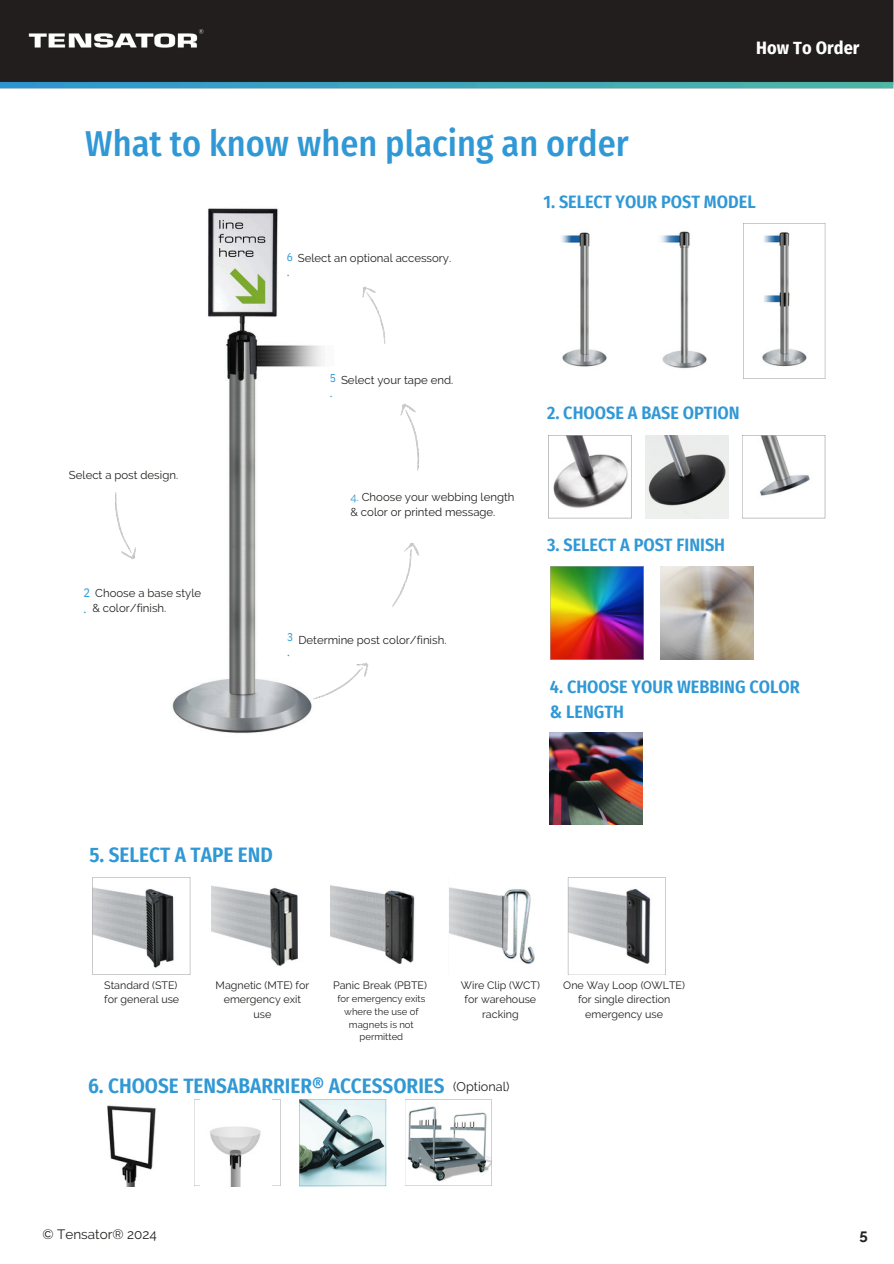
<style>
.page{position:relative;width:894px;height:1264px;background:#fff}
.page>*{position:absolute;margin:0;border:0;box-sizing:border-box;transform-origin:0 0}
.t1{font:500 36px "Fira Sans Condensed";color:#3098d5}
.t2{font:600 21px "Fira Sans Condensed";color:#3098d5}
.t3{font:600 18px/24.8px "Fira Sans Condensed";color:#3098d5}
.t4{font:700 18px "Fira Sans Condensed";letter-spacing:.005em;color:#fff}
.t5{font:700 15px "Raleway";color:#231f20}
.t6{font:13.5px "Raleway";color:#23211f}
.t7{font:12.6px "Raleway";color:#23211f}
.t8{font:12.3px "IBM Plex Sans Cond";color:#3098d5}
.t9{font:11.4px/15.1px "Raleway";color:#23211f}
.t10{font:11.4px/15.1px "IBM Plex Sans Cond";color:#3098d5}
.t11{font:10.65px/14.2px "Raleway";color:#23211f;text-align:center}
.t12{font:9.6px/12.8px "Raleway";color:#23211f;text-align:center}
.s1{font-family:"IBM Plex Sans Cond";font-size:12.3px;color:#3098d5}
.s2{font-family:"IBM Plex Sans Cond";color:#3098d5}
.s3{color:#3098d5}
</style>
<div class="page">
<img style="left:0;top:0;width:893px;height:89px">
<img style="left:561px;top:232px;width:46px;height:135px">
<img style="left:660px;top:231px;width:47px;height:138px">
<svg style="left:743px;top:223px;width:82px;height:156px"></svg>
<svg style="left:299px;top:1099px;width:87px;height:87px;background:#a8bbbd"></svg>
<svg style="left:194px;top:1099px;width:87px;height:87px"></svg>
<img style="left:201px;top:1099px;width:71px;height:87px">
<img style="left:107px;top:1105px;width:49px;height:81px">
<svg style="left:405px;top:1099px;width:86px;height:87px"></svg>
<svg style="left:548px;top:435px;width:83px;height:83px"></svg>
<img style="left:645px;top:435px;width:83px;height:83px">
<svg style="left:742px;top:435px;width:83px;height:83px"></svg>
<img style="left:550px;top:566px;width:93px;height:93px">
<img style="left:660px;top:566px;width:93px;height:93px">
<img style="left:549px;top:732px;width:93px;height:93px">
<svg style="left:92px;top:877px;width:98px;height:97px"></svg>
<img style="left:211px;top:885px;width:87px;height:82px">
<img style="left:330px;top:885px;width:85px;height:79px">
<img style="left:449px;top:887px;width:86px;height:77px">
<svg style="left:567px;top:877px;width:98px;height:98px"></svg>
<img style="left:172px;top:208px;width:150px;height:526px">
<img style="left:115px;top:492px;width:21px;height:68px">
<img style="left:309px;top:658px;width:59px;height:45px">
<img style="left:362px;top:286px;width:24px;height:58px">
<img style="left:392px;top:542px;width:27px;height:65px">
<img style="left:400px;top:403px;width:19px;height:68px">
<h1 class="t1" style="left:85px;top:123px;width:545px">What to know when placing an order</h1>
<h4 class="t4" style="left:756px;top:38px;width:105px">How To Order</h4>
<h5 class="t9" style="left:69px;top:467px;width:111px">Select a post design.</h5>
<p class="t9" style="left:92px;top:585px;width:110px;text-indent:-9px"><span class="s1">2</span> Choose a base style &amp; color/finish.</p>
<p class="t8" style="left:83px;top:601px;width:5px">.</p>
<p class="t9" style="left:286px;top:250px;width:166px;line-height:14.4px"><span class="s2">6</span> Select an optional accessory. <span class="s2">.</span></p>
<p class="t3" style="left:543px;top:189px;width:214px">1. SELECT YOUR POST MODEL</p>
<h2 class="t10" style="left:330px;top:370px;width:8px">5 .</h2>
<p class="t9" style="left:341px;top:372px;width:114px">Select your tape end.</p>
<h5 class="t9" style="left:350px;top:489px;width:165px"><span class="s3">4.</span> Choose your webbing length &amp; color or printed message.</h5>
<h6 class="t10" style="left:287px;top:629px;width:8px">3 .</h6>
<p class="t9" style="left:298px;top:632px;width:149px">Determine post color/finish.</p>
<p class="t3" style="left:547px;top:401px;width:194px">2. CHOOSE A BASE OPTION</p>
<h3 class="t3" style="left:547px;top:532px;width:179px">3. SELECT A POST FINISH</h3>
<p class="t3" style="left:549px;top:674px;width:251px">4. CHOOSE YOUR WEBBING COLOR &amp; LENGTH</p>
<p class="t2" style="left:89px;top:842px;width:185px">5. SELECT A TAPE END</p>
<h6 class="t11" style="left:104px;top:977px;width:77px;text-align:left">Standard (STE) for general use</h6>
<p class="t11" style="left:215px;top:978px;width:95px">Magnetic (MTE) for emergency exit use</p>
<p class="t11" style="left:333px;top:977px;width:95px">Panic Break (PBTE)</p>
<p class="t12" style="left:337px;top:992px;width:90px">for emergency exits where the use of magnets is not permitted</p>
<p class="t11" style="left:460px;top:978px;width:81px">Wire Clip (WCT) for warehouse racking</p>
<h6 class="t11" style="left:563px;top:978px;width:123px">One Way Loop (OWLTE) for single direction emergency use</h6>
<h2 class="t2" style="left:88px;top:1073px;width:358px">6. CHOOSE TENSABARRIER® ACCESSORIES</h2>
<h6 class="t7" style="left:453px;top:1078px;width:58px">(Optional)</h6>
<h6 class="t6" style="left:43px;top:1226px;width:116px">© Tensator® 2024</h6>
<p class="t5" style="left:859px;top:1226px;width:10px">5</p>
</div>
